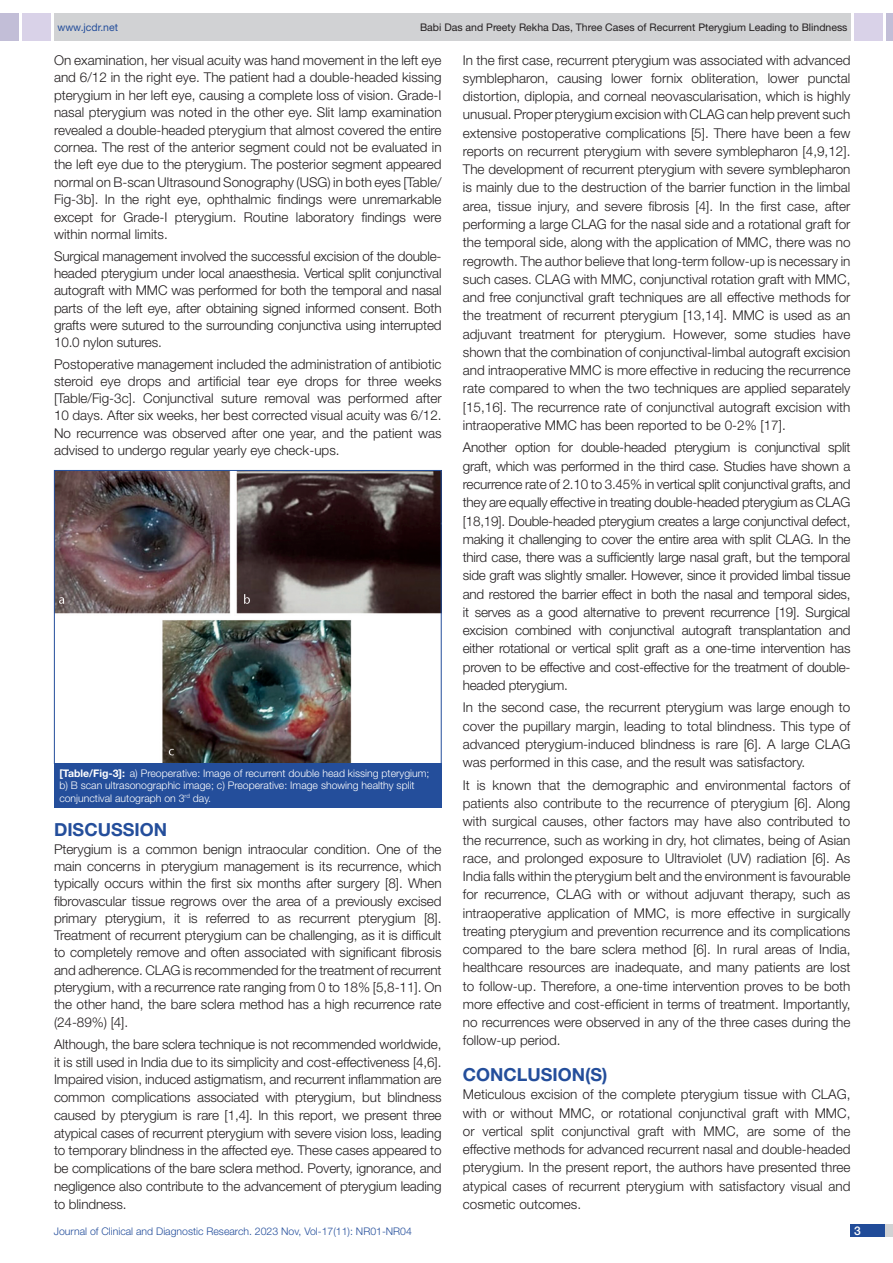
<style>
.page{position:relative;width:893px;height:1263px;background:#fff}
.page>*{position:absolute;margin:0;border:0;box-sizing:border-box;transform-origin:0 0}
.Heading{font:700 18px "Helvetica Neue";color:#244e9b}
.Body_text{font:300 13.5px/18.3px "Helvetica Neue";color:#231f20;text-align:justify}
.t1{font:500 12px "Helvetica Neue";color:#fff}
.TABLE_FIG{font:300 10.5px/12.6px "Helvetica Neue";color:#fff}
.t2{font:10.5px "Helvetica Neue";color:#231f20}
.t3{font:300 10.5px "Helvetica Neue";color:#244e9b}
.t4{font:10.5px "Helvetica Neue";color:#244e9b}
.s1{font-weight:700}
</style>
<div class="page">
<div style="left:54px;top:13px;width:796px;height:28px;background:#d1d2d4"></div>
<div style="left:0;top:13px;width:19px;height:28px;background:#c2bed7"></div>
<div style="left:22px;top:13px;width:29px;height:28px;background:#d9d2e8"></div>
<div style="left:886px;top:13px;width:7px;height:28px;background:#c2bed7"></div>
<div style="left:854px;top:13px;width:29px;height:28px;background:#d9d2e8"></div>
<div style="left:850px;top:1224px;width:43px;height:13px;background:#d1d2d4"></div>
<div style="left:850px;top:1224px;width:35px;height:13px;background:#214c99"></div>
<img style="left:56px;top:472px;width:384px;height:290px">
<div style="left:54px;top:470px;width:388px;height:294px;border:1px solid #244e9b"></div>
<div style="left:54px;top:763px;width:388px;height:44px;background:#244e9b"></div>
<p class="t4" style="left:57px;top:21px;width:62px">www.jcdr.net</p>
<p class="t2" style="left:420px;top:21px;width:429px">Babi Das and Preety Rekha Das, Three Cases of Recurrent Pterygium Leading to Blindness</p>
<p class="Body_text" style="left:54px;top:51px;width:389px;line-height:17.5px">On examination, her visual acuity was hand movement in the left eye and 6/12 in the right eye. The patient had a double-headed kissing pterygium in her left eye, causing a complete loss of vision. Grade-I nasal pterygium was noted in the other eye. Slit lamp examination revealed a double-headed pterygium that almost covered the entire cornea. The rest of the anterior segment could not be evaluated in the left eye due to the pterygium. The posterior segment appeared normal on B-scan Ultrasound Sonography (USG) in both eyes [Table/ Fig-3b]. In the right eye, ophthalmic findings were unremarkable except for Grade-I pterygium. Routine laboratory findings were within normal limits.</p>
<p class="Body_text" style="left:54px;top:247px;width:389px;line-height:17.2px">Surgical management involved the successful excision of the double&shy;headed pterygium under local anaesthesia. Vertical split conjunctival autograft with MMC was performed for both the temporal and nasal parts of the left eye, after obtaining signed informed consent. Both grafts were sutured to the surrounding conjunctiva using interrupted 10.0 nylon sutures.</p>
<p class="Body_text" style="left:54px;top:355px;width:389px;line-height:17.2px">Postoperative management included the administration of antibiotic steroid eye drops and artificial tear eye drops for three weeks [Table/Fig-3c]. Conjunctival suture removal was performed after 10 days. After six weeks, her best corrected visual acuity was 6/12.<br>No recurrence was observed after one year, and the patient was advised to undergo regular yearly eye check-ups.</p>
<p class="TABLE_FIG" style="left:59px;top:766px;width:372px"><span class="s1">[Table/Fig-3]:</span> a) Preoperative: Image of recurrent double head kissing pterygium; b) B scan ultrasonographic image; c) Preoperative: Image showing healthy split conjunctival autograph on 3<sup>rd</sup> day.</p>
<p class="Heading" style="left:54px;top:819px;width:115px">DISCUSSION</p>
<p class="Body_text" style="left:54px;top:840px;width:389px;line-height:17.2px">Pterygium is a common benign intraocular condition. One of the main concerns in pterygium management is its recurrence, which typically occurs within the first six months after surgery [8]. When fibrovascular tissue regrows over the area of a previously excised primary pterygium, it is referred to as recurrent pterygium [8].<br>Treatment of recurrent pterygium can be challenging, as it is difficult to completely remove and often associated with significant fibrosis and adherence. CLAG is recommended for the treatment of recurrent pterygium, with a recurrence rate ranging from 0 to 18% [5,8-11]. On the other hand, the bare sclera method has a high recurrence rate (24-89%) [4].</p>
<p class="Body_text" style="left:54px;top:1035px;width:389px;line-height:17.9px">Although, the bare sclera technique is not recommended worldwide, it is still used in India due to its simplicity and cost-effectiveness [4,6].<br>Impaired vision, induced astigmatism, and recurrent inflammation are common complications associated with pterygium, but blindness caused by pterygium is rare [1,4]. In this report, we present three atypical cases of recurrent pterygium with severe vision loss, leading to temporary blindness in the affected eye. These cases appeared to be complications of the bare sclera method. Poverty, ignorance, and negligence also contribute to the advancement of pterygium leading to blindness.</p>
<p class="Body_text" style="left:463px;top:50px;width:389px">In the first case, recurrent pterygium was associated with advanced symblepharon, causing lower fornix obliteration, lower punctal distortion, diplopia, and corneal neovascularisation, which is highly unusual. Proper pterygium excision with CLAG can help prevent such extensive postoperative complications [5]. There have been a few reports on recurrent pterygium with severe symblepharon [4,9,12].<br>The development of recurrent pterygium with severe symblepharon is mainly due to the destruction of the barrier function in the limbal area, tissue injury, and severe fibrosis [4]. In the first case, after performing a large CLAG for the nasal side and a rotational graft for the temporal side, along with the application of MMC, there was no regrowth. The author believe that long-term follow-up is necessary in such cases. CLAG with MMC, conjunctival rotation graft with MMC, and free conjunctival graft techniques are all effective methods for the treatment of recurrent pterygium [13,14]. MMC is used as an adjuvant treatment for pterygium. However, some studies have shown that the combination of conjunctival-limbal autograft excision and intraoperative MMC is more effective in reducing the recurrence rate compared to when the two techniques are applied separately [15,16]. The recurrence rate of conjunctival autograft excision with intraoperative MMC has been reported to be 0-2% [17].</p>
<p class="Body_text" style="left:463px;top:438px;width:389px">Another option for double-headed pterygium is conjunctival split graft, which was performed in the third case. Studies have shown a recurrence rate of 2.10 to 3.45% in vertical split conjunctival grafts, and they are equally effective in treating double-headed pterygium as CLAG [18,19]. Double-headed pterygium creates a large conjunctival defect, making it challenging to cover the entire area with split CLAG. In the third case, there was a sufficiently large nasal graft, but the temporal side graft was slightly smaller. However, since it provided limbal tissue and restored the barrier effect in both the nasal and temporal sides, it serves as a good alternative to prevent recurrence [19]. Surgical excision combined with conjunctival autograft transplantation and either rotational or vertical split graft as a one-time intervention has proven to be effective and cost-effective for the treatment of double&shy;headed pterygium.</p>
<p class="Body_text" style="left:463px;top:698px;width:389px">In the second case, the recurrent pterygium was large enough to cover the pupillary margin, leading to total blindness. This type of advanced pterygium-induced blindness is rare [6]. A large CLAG was performed in this case, and the result was satisfactory.</p>
<p class="Body_text" style="left:463px;top:775px;width:389px">It is known that the demographic and environmental factors of patients also contribute to the recurrence of pterygium [6]. Along with surgical causes, other factors may have also contributed to the recurrence, such as working in dry, hot climates, being of Asian race, and prolonged exposure to Ultraviolet (UV) radiation [6]. As India falls within the pterygium belt and the environment is favourable for recurrence, CLAG with or without adjuvant therapy, such as intraoperative application of MMC, is more effective in surgically treating pterygium and prevention recurrence and its complications compared to the bare sclera method [6]. In rural areas of India, healthcare resources are inadequate, and many patients are lost to follow-up. Therefore, a one-time intervention proves to be both more effective and cost-efficient in terms of treatment. Importantly, no recurrences were observed in any of the three cases during the follow-up period.</p>
<p class="Heading" style="left:463px;top:1064px;width:146px">CONCLUSION(S)</p>
<p class="Body_text" style="left:463px;top:1085px;width:389px">Meticulous excision of the complete pterygium tissue with CLAG, with or without MMC, or rotational conjunctival graft with MMC, or vertical split conjunctival graft with MMC, are some of the effective methods for advanced recurrent nasal and double-headed pterygium. In the present report, the authors have presented three atypical cases of recurrent pterygium with satisfactory visual and cosmetic outcomes.</p>
<p class="t3" style="left:54px;top:1225px;width:360px">Journal of Clinical and Diagnostic Research. 2023 Nov, Vol-17(11): NR01-NR04</p>
<p class="t1" style="left:854px;top:1223px;width:8px">3</p>
</div>
